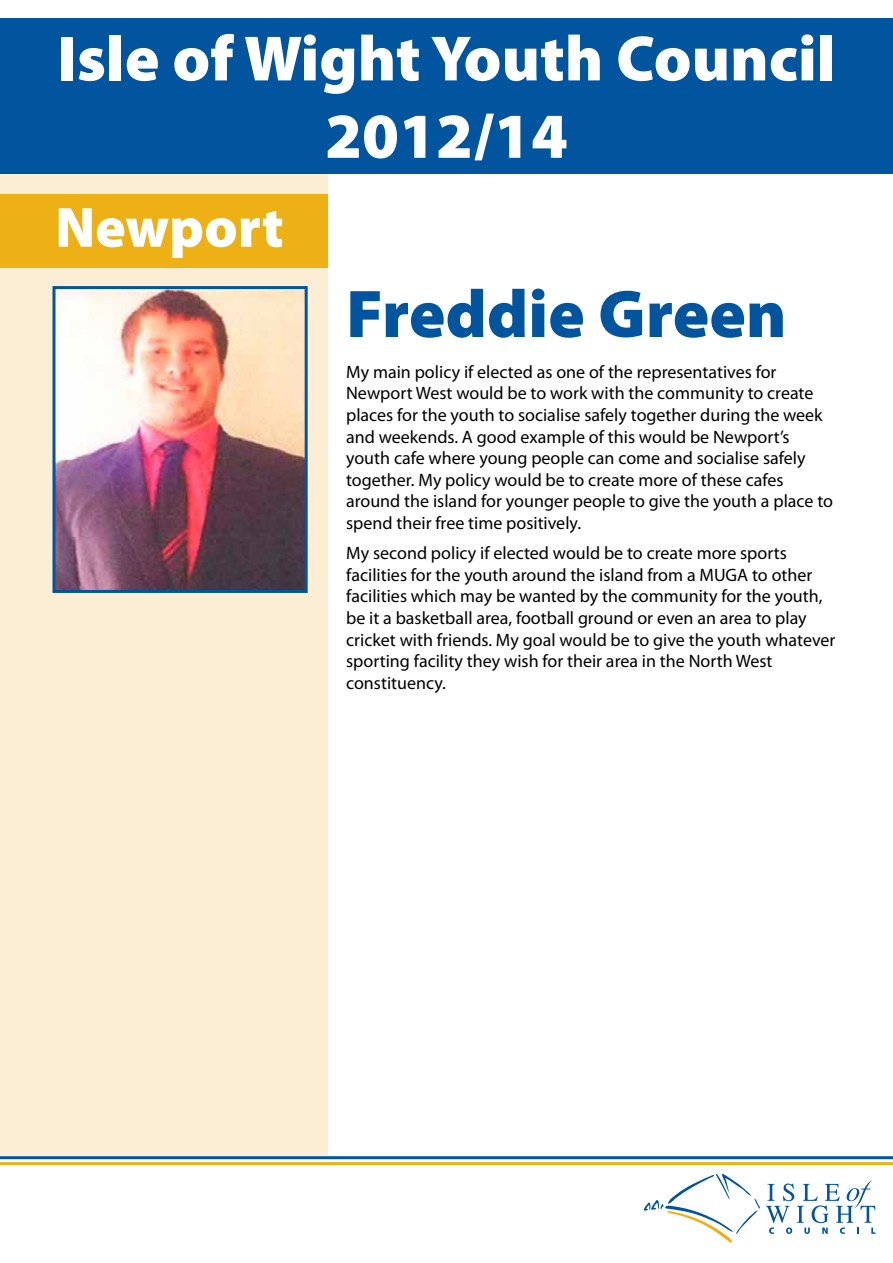
<style>
.page{position:relative;width:893px;height:1263px;background:#fff}
.page>*{position:absolute;margin:0;border:0;box-sizing:border-box;transform-origin:0 0}
.t1{font:900 67.95px "Myriad Pro";color:#00559e}
.t2{font:900 64.5px/77.4px "Myriad Pro";color:#fff;text-align:center}
.t3{font:900 57px "Myriad Pro";color:#fff}
.t4{font:18px/21.6px "Myriad Pro";color:#000}
</style>
<div class="page">
<svg style="left:644px;top:1174px;width:116px;height:69px"></svg>
<svg style="left:766px;top:1180px;width:109px;height:54px"></svg>
<hr style="left:0;top:1156px;width:893px;height:3px;background:#00559e">
<hr style="left:0;top:1162px;width:893px;height:3px;background:#eeb115">
<div style="left:0;top:164px;width:327px;height:992px;background:#fceed4"></div>
<div style="left:0;top:195px;width:327px;height:73px;background:#eeb115"></div>
<div style="left:0;top:18px;width:893px;height:155px;background:#00559e"></div>
<img style="left:56px;top:290px;width:248px;height:299px">
<div style="left:52px;top:286px;width:256px;height:307px;border:3px solid #00559e"></div>
<h2 class="t2" style="left:57px;top:17px;width:780px">Isle of Wight Youth Council<br>2012/14</h2>
<h3 class="t3" style="left:55px;top:189px;width:230px">Newport</h3>
<h1 class="t1" style="left:346px;top:269px;width:442px">Freddie Green</h1>
<p class="t4" style="left:346px;top:361px;width:488px">My main policy if elected as one of the representatives for Newport West would be to work with the community to create places for the youth to socialise safely together during the week and weekends. A good example of this would be Newport’s youth cafe where young people can come and socialise safely together. My policy would be to create more of these cafes around the island for younger people to give the youth a place to spend their free time positively.</p>
<p class="t4" style="left:346px;top:542px;width:491px">My second policy if elected would be to create more sports facilities for the youth around the island from a MUGA to other facilities which may be wanted by the community for the youth, be it a basketball area, football ground or even an area to play cricket with friends. My goal would be to give the youth whatever sporting facility they wish for their area in the North West constituency.</p>
</div>
